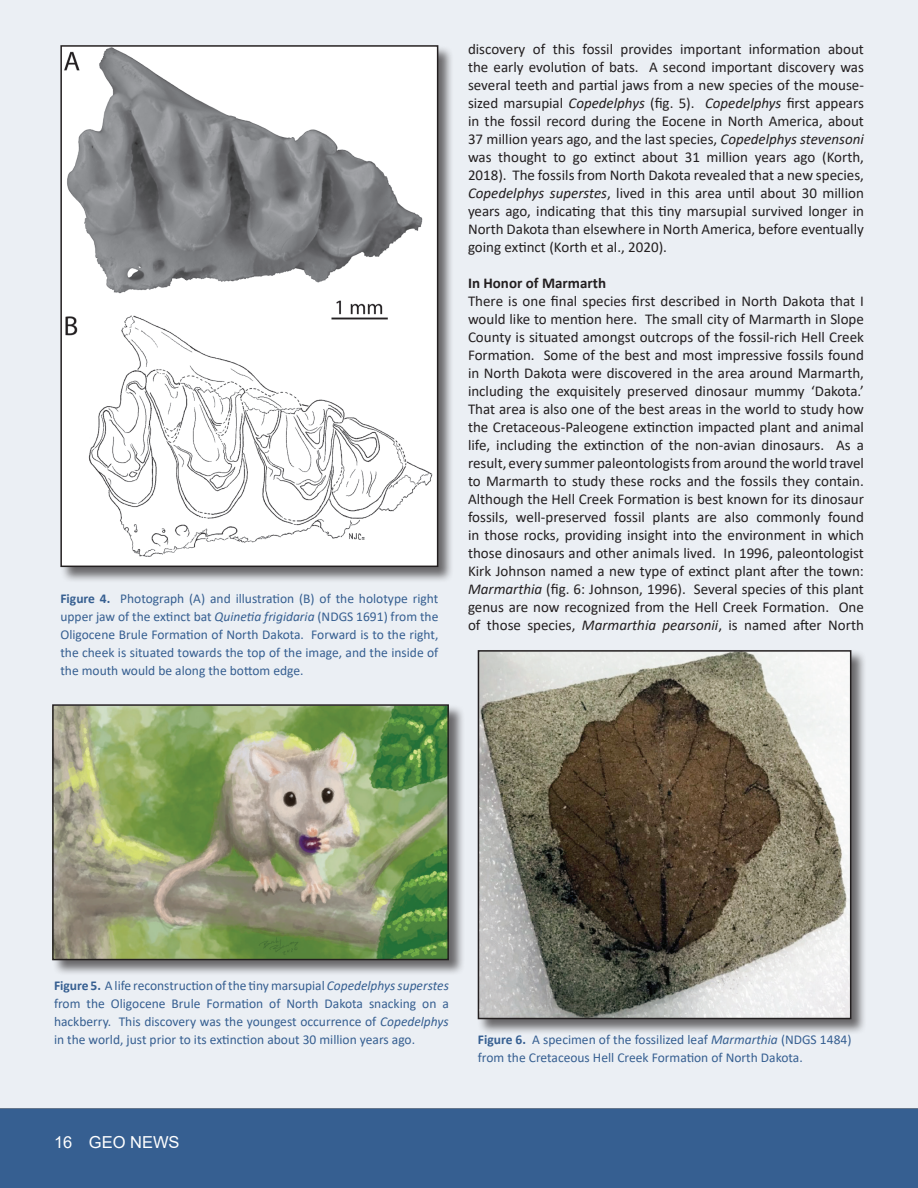
<style>
.page{position:relative;width:918px;height:1188px;background:#fff}
.page>*{position:absolute;margin:0;border:0;box-sizing:border-box;transform-origin:0 0}
.t1{font:16.5px "Arial";color:#fff}
.t2{font:15px/18px "Calibri";color:#231f20;text-align:justify}
.t3{font:700 15px "Calibri";color:#231f20}
.t4{font:13.5px/18px "Calibri";color:#365f91;text-align:justify}
.s1{font-weight:700}
.s2{font-style:italic}
</style>
<div class="page">
<div style="left:0;top:0;width:918px;height:1108px;background:#ebeff4"></div>
<div style="left:0;top:1109px;width:918px;height:79px;background:#365f91"></div>
<div style="left:52px;top:704px;width:413px;height:272px;background:#231f20;opacity:.65"></div>
<img style="left:55px;top:707px;width:391px;height:250px">
<div style="left:52px;top:704px;width:397px;height:256px;border:2px solid #231f20"></div>
<div style="left:60px;top:45px;width:394px;height:538px;background:#231f20;opacity:.65"></div>
<img style="left:63px;top:48px;width:372px;height:516px">
<div style="left:60px;top:45px;width:378px;height:522px;border:2px solid #231f20"></div>
<div style="left:477px;top:650px;width:390px;height:385px;background:#231f20;opacity:.65"></div>
<img style="left:481px;top:653px;width:367px;height:363px">
<div style="left:478px;top:650px;width:373px;height:369px;border:2px solid #231f20"></div>
<p class="t4" style="left:60px;top:589px;width:379px"><span class="s1">Figure 4.</span> Photograph (A) and illustration (B) of the holotype right upper jaw of the extinct bat <span class="s2">Quinetia frigidaria</span> (NDGS 1691) from the Oligocene Brule Formation of North Dakota. Forward is to the right, the cheek is situated towards the top of the image, and the inside of the mouth would be along the bottom edge.</p>
<p class="t2" style="left:468px;top:40px;width:398px">discovery of this fossil provides important information about the early evolution of bats. A second important discovery was several teeth and partial jaws from a new species of the mouse&shy;sized marsupial <span class="s2">Copedelphys</span> (fig. 5). <span class="s2">Copedelphys</span> first appears in the fossil record during the Eocene in North America, about 37 million years ago, and the last species, <span class="s2">Copedelphys stevensoni </span>was thought to go extinct about 31 million years ago (Korth, 2018). The fossils from North Dakota revealed that a new species, <span class="s2">Copedelphys superstes</span>, lived in this area until about 30 million years ago, indicating that this tiny marsupial survived longer in North Dakota than elsewhere in North America, before eventually going extinct (Korth et al., 2020).</p>
<p class="t3" style="left:468px;top:272px;width:140px">In Honor of Marmarth</p>
<p class="t2" style="left:468px;top:292px;width:398px">There is one final species first described in North Dakota that I would like to mention here. The small city of Marmarth in Slope County is situated amongst outcrops of the fossil-rich Hell Creek Formation. Some of the best and most impressive fossils found in North Dakota were discovered in the area around Marmarth, including the exquisitely preserved dinosaur mummy ‘Dakota.’ That area is also one of the best areas in the world to study how the Cretaceous-Paleogene extinction impacted plant and animal life, including the extinction of the non-avian dinosaurs. As a result, every summer paleontologists from around the world travel to Marmarth to study these rocks and the fossils they contain.<br>Although the Hell Creek Formation is best known for its dinosaur fossils, well-preserved fossil plants are also commonly found in those rocks, providing insight into the environment in which those dinosaurs and other animals lived. In 1996, paleontologist Kirk Johnson named a new type of extinct plant after the town:<br><span class="s2">Marmarthia</span> (fig. 6: Johnson, 1996). Several species of this plant genus are now recognized from the Hell Creek Formation. One of those species, <span class="s2">Marmarthia pearsonii</span>, is named after North</p>
<p class="t4" style="left:54px;top:976px;width:396px"><span class="s1">Figure 5.</span> A life reconstruction of the tiny marsupial <span class="s2">Copedelphys superstes </span>from the Oligocene Brule Formation of North Dakota snacking on a hackberry. This discovery was the youngest occurrence of <span class="s2">Copedelphys </span>in the world, just prior to its extinction about 30 million years ago.</p>
<p class="t1" style="left:54px;top:1130px;width:127px">16 GEO NEWS</p>
<p class="t4" style="left:478px;top:1030px;width:375px"><span class="s1">Figure 6.</span> A specimen of the fossilized leaf <span class="s2">Marmarthia</span> (NDGS 1484) from the Cretaceous Hell Creek Formation of North Dakota.</p>
</div>
